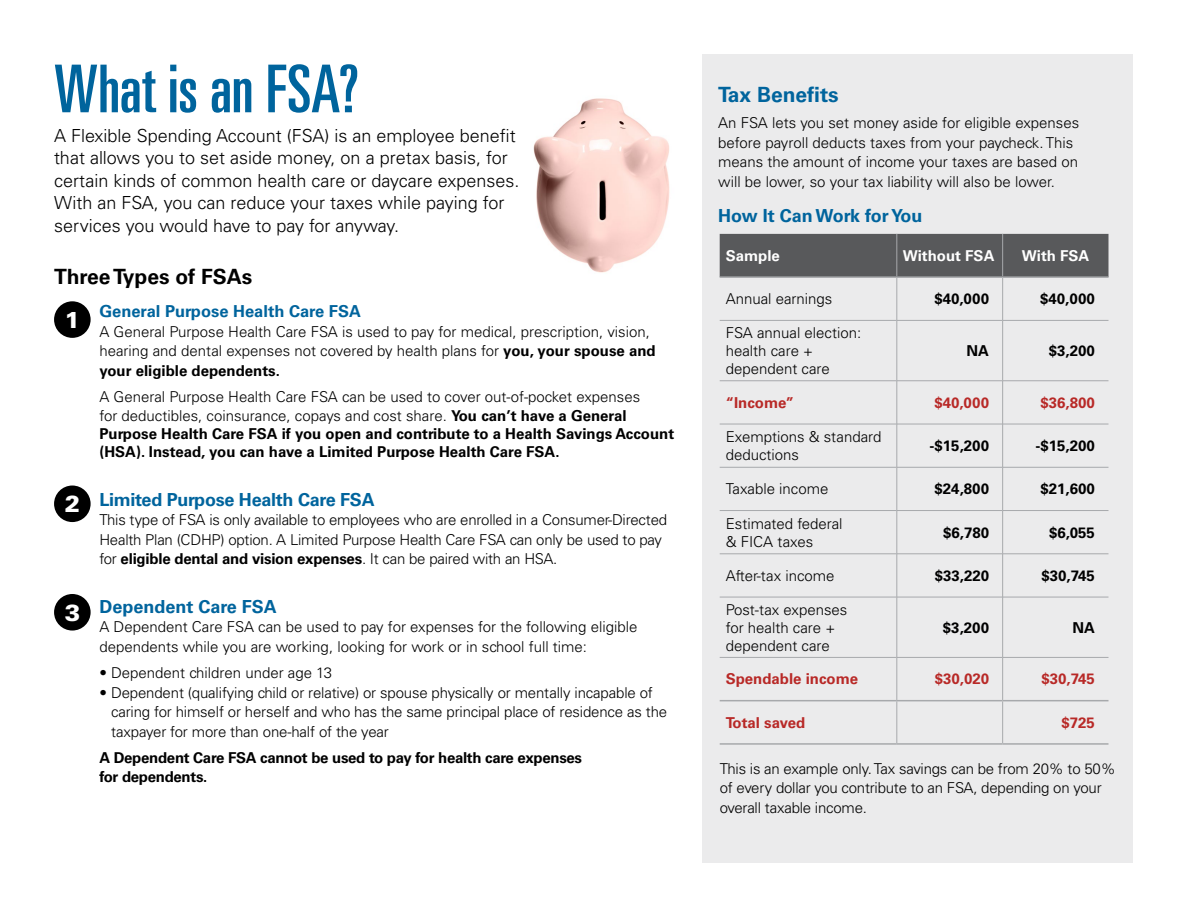
<style>
.page{position:relative;width:1188px;height:918px;background:#fff}
.page>*{position:absolute;margin:0;border:0;box-sizing:border-box;transform-origin:0 0}
.t1{font:ultra-condensed 66px "Univers LT Std";letter-spacing:-.005em;color:#00649d}
.t2{font:900 23.1px "Univers LT Std";color:#fff}
.t3{font:700 21px "Univers LT Std";color:#000}
.t4{font:700 21px "Univers LT Std";color:#00649d}
.t5{font:300 18px/22.5px "Univers LT Std";color:#000}
.t6{font:700 18px "Univers LT Std";letter-spacing:-.015em;color:#00649d}
.t7{font:700 16.5px "Univers LT Std";color:#00649d}
.t8{font:300 15px/19.5px "Univers LT Std";color:#000}
.t9{font:700 15px/18px "Univers LT Std";color:#000}
.t10{font:700 15px/19.5px "Univers LT Std";letter-spacing:-.02em;color:#000}
.t11{font:700 15px "Univers LT Std";color:#b82927}
.t12{font:700 15px "Univers LT Std";color:#fff}
.s1{font-weight:700}
</style>
<div class="page">
<div style="left:703px;top:55px;width:430px;height:808px;background:#ebebec"></div>
<div style="left:54px;top:301px;width:37px;height:37px;background:#000;border-radius:50%"></div>
<div style="left:54px;top:486px;width:37px;height:36px;background:#000;border-radius:50%"></div>
<div style="left:54px;top:594px;width:37px;height:37px;background:#000;border-radius:50%"></div>
<div style="left:720px;top:234px;width:388px;height:42px;background:#58595b"></div>
<hr style="left:720px;top:320px;width:177px;height:1px;background:#a7a9ac">
<hr style="left:897px;top:320px;width:105px;height:1px;background:#a7a9ac">
<hr style="left:1003px;top:320px;width:105px;height:1px;background:#a7a9ac">
<hr style="left:720px;top:380px;width:177px;height:1px;background:#a7a9ac">
<hr style="left:897px;top:380px;width:105px;height:1px;background:#a7a9ac">
<hr style="left:1003px;top:380px;width:105px;height:1px;background:#a7a9ac">
<hr style="left:720px;top:424px;width:177px;height:1px;background:#a7a9ac">
<hr style="left:897px;top:424px;width:105px;height:1px;background:#a7a9ac">
<hr style="left:1003px;top:424px;width:105px;height:1px;background:#a7a9ac">
<hr style="left:720px;top:467px;width:177px;height:1px;background:#a7a9ac">
<hr style="left:897px;top:467px;width:105px;height:1px;background:#a7a9ac">
<hr style="left:1003px;top:467px;width:105px;height:1px;background:#a7a9ac">
<hr style="left:720px;top:510px;width:177px;height:1px;background:#a7a9ac">
<hr style="left:897px;top:510px;width:105px;height:1px;background:#a7a9ac">
<hr style="left:1003px;top:510px;width:105px;height:1px;background:#a7a9ac">
<hr style="left:720px;top:553px;width:177px;height:1px;background:#a7a9ac">
<hr style="left:897px;top:553px;width:105px;height:1px;background:#a7a9ac">
<hr style="left:1003px;top:553px;width:105px;height:1px;background:#a7a9ac">
<hr style="left:720px;top:597px;width:177px;height:1px;background:#a7a9ac">
<hr style="left:897px;top:597px;width:105px;height:1px;background:#a7a9ac">
<hr style="left:1003px;top:597px;width:105px;height:1px;background:#a7a9ac">
<hr style="left:720px;top:657px;width:177px;height:1px;background:#a7a9ac">
<hr style="left:897px;top:657px;width:105px;height:1px;background:#a7a9ac">
<hr style="left:1003px;top:657px;width:105px;height:1px;background:#a7a9ac">
<hr style="left:897px;top:234px;width:1px;height:42px;background:#a7a9ac">
<hr style="left:1002px;top:234px;width:1px;height:42px;background:#a7a9ac">
<hr style="left:897px;top:278px;width:1px;height:42px;background:#a7a9ac">
<hr style="left:1002px;top:278px;width:1px;height:42px;background:#a7a9ac">
<hr style="left:897px;top:320px;width:1px;height:61px;background:#a7a9ac">
<hr style="left:1002px;top:320px;width:1px;height:61px;background:#a7a9ac">
<hr style="left:897px;top:381px;width:1px;height:43px;background:#a7a9ac">
<hr style="left:1002px;top:381px;width:1px;height:43px;background:#a7a9ac">
<hr style="left:897px;top:424px;width:1px;height:43px;background:#a7a9ac">
<hr style="left:1002px;top:424px;width:1px;height:43px;background:#a7a9ac">
<hr style="left:897px;top:467px;width:1px;height:44px;background:#a7a9ac">
<hr style="left:1002px;top:467px;width:1px;height:44px;background:#a7a9ac">
<hr style="left:897px;top:511px;width:1px;height:43px;background:#a7a9ac">
<hr style="left:1002px;top:511px;width:1px;height:43px;background:#a7a9ac">
<hr style="left:897px;top:554px;width:1px;height:43px;background:#a7a9ac">
<hr style="left:1002px;top:554px;width:1px;height:43px;background:#a7a9ac">
<hr style="left:897px;top:597px;width:1px;height:60px;background:#a7a9ac">
<hr style="left:1002px;top:597px;width:1px;height:60px;background:#a7a9ac">
<hr style="left:897px;top:657px;width:1px;height:43px;background:#a7a9ac">
<hr style="left:1002px;top:657px;width:1px;height:43px;background:#a7a9ac">
<hr style="left:897px;top:701px;width:1px;height:42px;background:#a7a9ac">
<hr style="left:1002px;top:701px;width:1px;height:42px;background:#a7a9ac">
<hr style="left:720px;top:743px;width:177px;height:2px;background:#a7a9ac">
<hr style="left:897px;top:743px;width:106px;height:2px;background:#a7a9ac">
<hr style="left:1003px;top:743px;width:105px;height:2px;background:#a7a9ac">
<hr style="left:720px;top:700px;width:177px;height:1px;background:#a7a9ac">
<hr style="left:897px;top:700px;width:106px;height:1px;background:#a7a9ac">
<hr style="left:1003px;top:700px;width:105px;height:1px;background:#a7a9ac">
<hr style="left:720px;top:276px;width:177px;height:2px;background:#a7a9ac">
<hr style="left:897px;top:276px;width:106px;height:2px;background:#a7a9ac">
<hr style="left:1003px;top:276px;width:105px;height:2px;background:#a7a9ac">
<img style="left:533px;top:98px;width:137px;height:175px">
<h1 class="t1" style="left:54px;top:51px;width:307px">What is an FSA?</h1>
<p class="t5" style="left:54px;top:124px;width:467px">A Flexible Spending Account (FSA) is an employee benefit that allows you to set aside money, on a pretax basis, for certain kinds of common health care or daycare expenses.<br>With an FSA, you can reduce your taxes while paying for services you would have to pay for anyway.</p>
<h3 class="t3" style="left:54px;top:264px;width:200px">Three Types of FSAs</h3>
<p class="t7" style="left:99px;top:302px;width:263px">General Purpose Health Care FSA</p>
<p class="t8" style="left:99px;top:321px;width:558px">A General Purpose Health Care FSA is used to pay for medical, prescription, vision, hearing and dental expenses not covered by health plans for <span class="s1">you, your spouse and your eligible dependents.</span></p>
<p class="t8" style="left:99px;top:387px;width:542px">A General Purpose Health Care FSA can be used to cover out-of-pocket expenses for deductibles, coinsurance, copays and cost share. <span class="s1">You can’t have a General</span></p>
<p class="t9" style="left:99px;top:425px;width:576px">Purpose Health Care FSA if you open and contribute to a Health Savings Account (HSA). Instead, you can have a Limited Purpose Health Care FSA.</p>
<p class="t6" style="left:99px;top:489px;width:277px">Limited Purpose Health Care FSA</p>
<p class="t8" style="left:99px;top:510px;width:569px">This type of FSA is only available to employees who are enrolled in a Consumer-Directed<br>Health Plan (CDHP) option. A Limited Purpose Health Care FSA can only be used to pay for <span class="s1">eligible dental and vision expenses</span>. It can be paired with an HSA.</p>
<p class="t6" style="left:99px;top:596px;width:179px">Dependent Care FSA</p>
<p class="t8" style="left:99px;top:617px;width:540px">A Dependent Care FSA can be used to pay for expenses for the following eligible dependents while you are working, looking for work or in school full time:</p>
<p class="t8" style="left:99px;top:663px;width:234px">• Dependent children under age 13</p>
<p class="t8" style="left:111px;top:683px;width:558px;text-indent:-12px">• Dependent (qualifying child or relative) or spouse physically or mentally incapable of caring for himself or herself and who has the same principal place of residence as the taxpayer for more than one-half of the year</p>
<p class="t10" style="left:99px;top:748px;width:484px">A Dependent Care FSA cannot be used to pay for health care expenses for dependents.</p>
<h2 class="t2" style="left:65px;top:305px;width:17px">1</h2>
<h2 class="t2" style="left:65px;top:489px;width:17px">2</h2>
<h2 class="t2" style="left:65px;top:599px;width:17px">3</h2>
<h3 class="t4" style="left:718px;top:83px;width:122px">Tax Benefits</h3>
<p class="t8" style="left:718px;top:113px;width:363px">An FSA lets you set money aside for eligible expenses before payroll deducts taxes from your paycheck. This means the amount of income your taxes are based on will be lower, so your tax liability will also be lower.</p>
<p class="t6" style="left:718px;top:205px;width:206px">How It Can Work for You</p>
<p class="t12" style="left:726px;top:247px;width:56px">Sample</p>
<p class="t12" style="left:903px;top:247px;width:93px">Without FSA</p>
<p class="t12" style="left:1022px;top:247px;width:69px">With FSA</p>
<p class="t8" style="left:726px;top:289px;width:108px">Annual earnings</p>
<p class="t9" style="left:934px;top:290px;width:56px">$40,000</p>
<p class="t9" style="left:1040px;top:290px;width:56px">$40,000</p>
<p class="t8" style="left:726px;top:324px;width:137px;line-height:18px">FSA annual election: health care + dependent care</p>
<p class="t9" style="left:967px;top:342px;width:24px">NA</p>
<p class="t9" style="left:1049px;top:342px;width:48px">$3,200</p>
<p class="t11" style="left:726px;top:394px;width:70px">“Income”</p>
<p class="t11" style="left:934px;top:394px;width:56px">$40,000</p>
<p class="t11" style="left:1040px;top:394px;width:56px">$36,800</p>
<p class="t8" style="left:726px;top:428px;width:157px;line-height:18px">Exemptions &amp; standard deductions</p>
<p class="t9" style="left:930px;top:437px;width:61px">-$15,200</p>
<p class="t9" style="left:1035px;top:437px;width:61px">-$15,200</p>
<p class="t8" style="left:726px;top:479px;width:104px">Taxable income</p>
<p class="t9" style="left:935px;top:480px;width:56px">$24,800</p>
<p class="t9" style="left:1040px;top:480px;width:56px">$21,600</p>
<p class="t8" style="left:726px;top:514px;width:118px;line-height:18px">Estimated federal &amp; FICA taxes</p>
<p class="t9" style="left:943px;top:523px;width:47px">$6,780</p>
<p class="t9" style="left:1049px;top:523px;width:47px">$6,055</p>
<p class="t8" style="left:726px;top:566px;width:110px">After-tax income</p>
<p class="t9" style="left:935px;top:567px;width:56px">$33,220</p>
<p class="t9" style="left:1042px;top:567px;width:55px">$30,745</p>
<p class="t8" style="left:726px;top:600px;width:123px;line-height:18px">Post-tax expenses for health care + dependent care</p>
<p class="t9" style="left:943px;top:619px;width:48px">$3,200</p>
<p class="t9" style="left:1072px;top:619px;width:24px">NA</p>
<p class="t11" style="left:726px;top:670px;width:134px">Spendable income</p>
<p class="t11" style="left:935px;top:670px;width:56px">$30,020</p>
<p class="t11" style="left:1042px;top:670px;width:55px">$30,745</p>
<p class="t11" style="left:726px;top:714px;width:81px">Total saved</p>
<p class="t11" style="left:1062px;top:714px;width:35px">$725</p>
<p class="t8" style="left:720px;top:759px;width:397px">This is an example only. Tax savings can be from 20% to 50% of every dollar you contribute to an FSA, depending on your overall taxable income.</p>
</div>
